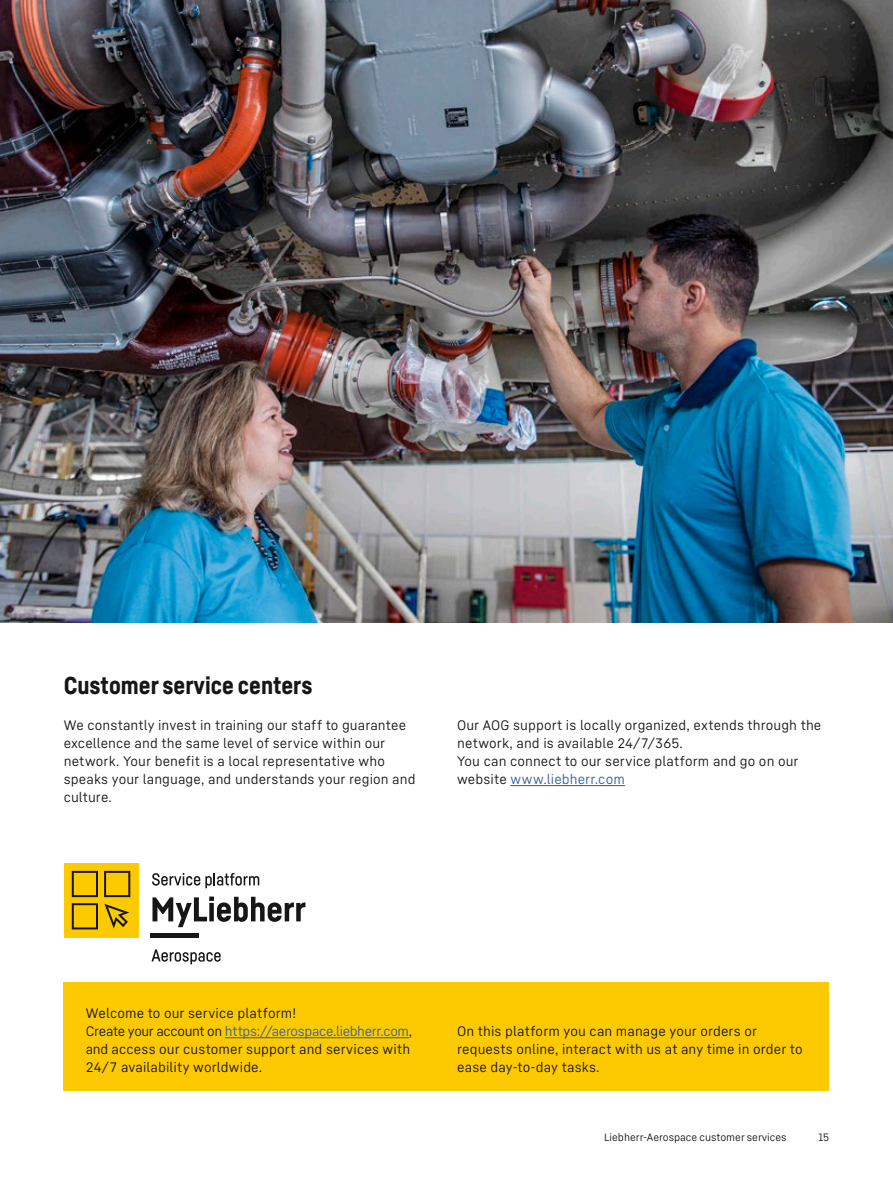
<style>
.page{position:relative;width:893px;height:1187px;background:#fff}
.page>*{position:absolute;margin:0;border:0;box-sizing:border-box;transform-origin:0 0}
._02_Headline_2{font:900 24px "Liebherr Head";color:#151616}
._03_Fließtext_EN{font:13.5px/18px "Liebherr Text";letter-spacing:.01em;color:#151616}
.t1{font:10.5px "Liebherr Text";color:#151616}
.s1{color:#35609f}
</style>
<div class="page">
<img style="left:0;top:0;width:893px;height:622px">
<div style="left:64px;top:982px;width:765px;height:109px;background:#fdc900"></div>
<svg style="left:151px;top:949px;width:70px;height:15px"></svg>
<svg style="left:152px;top:896px;width:153px;height:31px"></svg>
<hr style="left:150px;top:933px;width:48px;height:4px;background:#151616">
<div style="left:64px;top:862px;width:74px;height:75px;background:#fdc900"></div>
<svg style="left:104px;top:904px;width:25px;height:24px"></svg>
<svg style="left:72px;top:870px;width:26px;height:27px"></svg>
<svg style="left:72px;top:903px;width:26px;height:26px"></svg>
<svg style="left:104px;top:870px;width:26px;height:27px"></svg>
<svg style="left:152px;top:873px;width:107px;height:15px"></svg>
<hr style="left:510px;top:785px;width:115px;height:1px;background:#35609f">
<hr style="left:225px;top:1037px;width:184px;height:1px;background:#35609f">
<p class="_02_Headline_2" style="left:64px;top:670px;width:250px">Customer service centers</p>
<p class="_03_Fließtext_EN" style="left:64px;top:715px;width:353px">We constantly invest in training our staff to guarantee excellence and the same level of service within our network. Your benefit is a local representative who speaks your language, and understands your region and culture.</p>
<p class="_03_Fließtext_EN" style="left:457px;top:715px;width:366px">Our AOG support is locally organized, extends through the network, and is available 24/7/365.</p>
<p class="_03_Fließtext_EN" style="left:457px;top:751px;width:343px">You can connect to our service platform and go on our website <span class="s1">www.liebherr.com</span></p>
<p class="_03_Fließtext_EN" style="left:86px;top:1003px;width:212px">Welcome to our service platform!</p>
<p class="_03_Fließtext_EN" style="left:86px;top:1021px;width:328px">Create your account on <span class="s1">https://aerospace.liebherr.com</span>, and access our customer support and services with<br>24/7 availability worldwide.</p>
<p class="_03_Fließtext_EN" style="left:457px;top:1021px;width:347px">On this platform you can manage your orders or requests online, interact with us at any time in order to ease day-to-day tasks.</p>
<p class="t1" style="left:604px;top:1130px;width:184px">Liebherr-Aerospace customer services</p>
<p class="t1" style="left:818px;top:1130px;width:12px">15</p>
</div>
